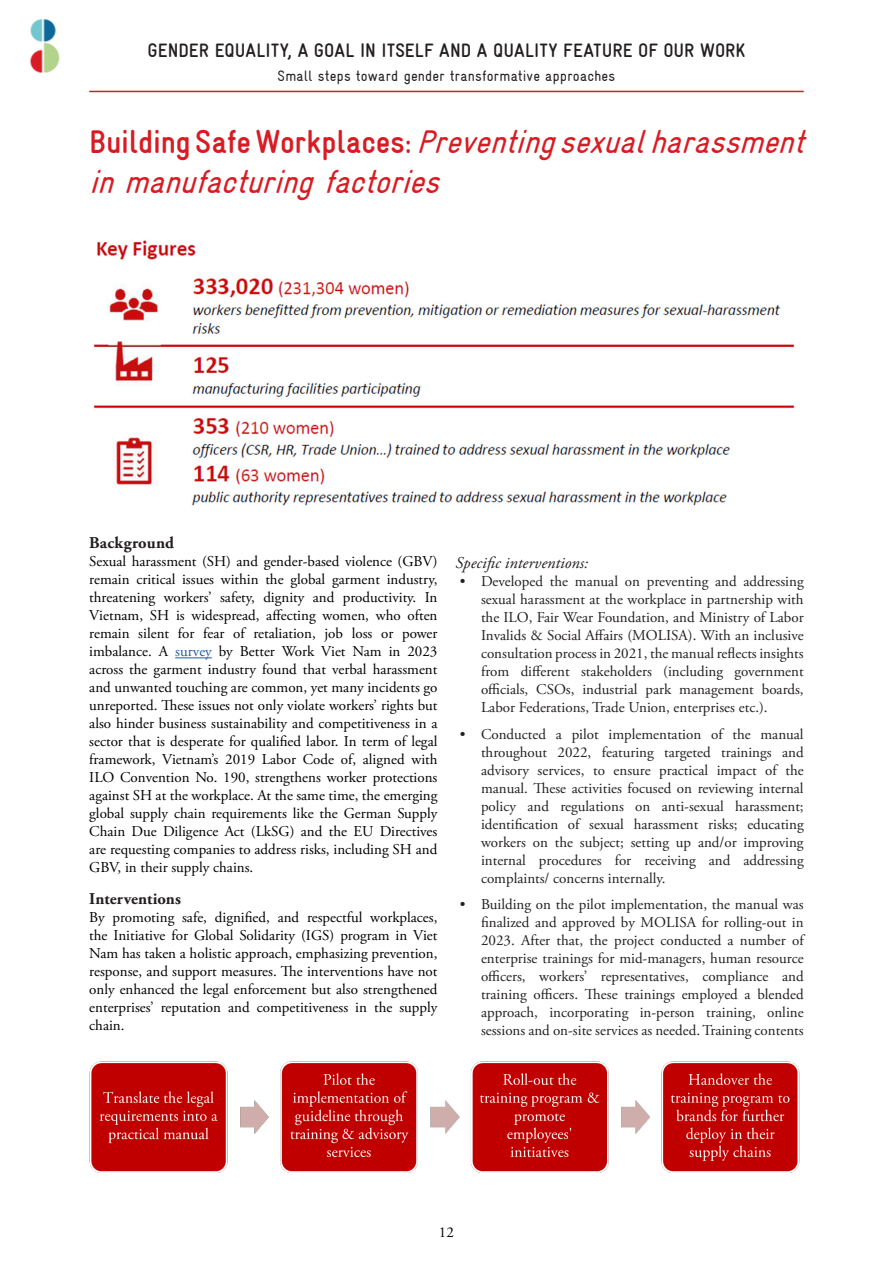
<style>
.page{position:relative;width:893px;height:1263px;background:#fff}
.page>*{position:absolute;margin:0;border:0;box-sizing:border-box;transform-origin:0 0}
._1__Heading{font:italic condensed 33px/39.6px "GIZ Gravur TT";color:#d81c23}
.t1{font:700 condensed 19.5px "GIZ Gravur TT";letter-spacing:.005em;color:#231f20}
._1_1_Heading_lvl_2{font:700 16.5px "Adobe Garamond Pro";letter-spacing:.005em;color:#231f20}
._1_1_1_Heading_lvl_3_copy{font:italic 16.5px "Adobe Garamond Pro";letter-spacing:.005em;color:#231f20}
.Default{font:15px/18px "Adobe Garamond Pro";color:#000;text-align:justify}
.t2{font:15px/18px "Adobe Garamond Pro";color:#231f20;text-align:justify}
.t3{font:condensed 15px "GIZ Gravur TT";letter-spacing:.01em;color:#231f20}
.s1{font-weight:700;font-style:normal}
.s2{color:#245c9d}
</style>
<div class="page">
<hr style="left:175px;top:657px;width:37px;height:1px;background:#245c9d">
<img style="left:93px;top:240px;width:702px;height:266px">
<img style="left:89px;top:1061px;width:711px;height:112px">
<img style="left:30px;top:19px;width:30px;height:54px">
<hr style="left:89px;top:91px;width:715px;height:1px;background:#d81c23">
<h2 class="t1" style="left:148px;top:40px;width:599px">GENDER EQUALITY, A GOAL IN ITSELF AND A QUALITY FEATURE OF OUR WORK</h2>
<p class="t3" style="left:278px;top:67px;width:339px">Small steps toward gender transformative approaches</p>
<p class="_1__Heading" style="left:89px;top:123px;width:726px"><span class="s1">B u i l d i n g S a f e W o r k p l a c e s :</span> Preventingsexualharassment inmanufacturingfactories</p>
<p class="_1_1_Heading_lvl_2" style="left:89px;top:533px;width:86px">Background</p>
<p class="Default" style="left:89px;top:553px;width:350px">Sexual harassment (SH) and gender-based violence (GBV) remain critical issues within the global garment industry, threatening workers’ safety, dignity and productivity. In Vietnam, SH is widespread, affecting women, who often remain silent for fear of retaliation, job loss or power imbalance. A <span class="s2">survey</span> by Better Work Viet Nam in 2023 across the garment industry found that verbal harassment and unwanted touching are common, yet many incidents go unreported. These issues not only violate workers’ rights but also hinder business sustainability and competitiveness in a sector that is desperate for qualified labor. In term of legal framework, Vietnam’s 2019 Labor Code of, aligned with ILO Convention No. 190, strengthens worker protections against SH at the workplace. At the same time, the emerging global supply chain requirements like the German Supply Chain Due Diligence Act (LkSG) and the EU Directives are requesting companies to address risks, including SH and GBV, in their supply chains.</p>
<p class="_1_1_Heading_lvl_2" style="left:89px;top:889px;width:93px">Interventions</p>
<p class="Default" style="left:89px;top:909px;width:350px">By promoting safe, dignified, and respectful workplaces, the Initiative for Global Solidarity (IGS) program in Viet Nam has taken a holistic approach, emphasizing prevention, response, and support measures. The interventions have not only enhanced the legal enforcement but also strengthened enterprises’ reputation and competitiveness in the supply chain.</p>
<p class="_1_1_1_Heading_lvl_3_copy" style="left:455px;top:553px;width:134px">Specific interventions:</p>
<p class="t2" style="left:481px;top:573px;width:324px;text-indent:-21px">• Developed the manual on preventing and addressing sexual harassment at the workplace in partnership with the ILO, Fair Wear Foundation, and Ministry of Labor Invalids &amp; Social Affairs (MOLISA). With an inclusive consultation process in 2021, the manual reflects insights from different stakeholders (including government officials, CSOs, industrial park management boards, Labor Federations, Trade Union, enterprises etc.).</p>
<p class="t2" style="left:481px;top:725px;width:324px;text-indent:-21px">• Conducted a pilot implementation of the manual throughout 2022, featuring targeted trainings and advisory services, to ensure practical impact of the manual. These activities focused on reviewing internal policy and regulations on anti-sexual harassment; identification of sexual harassment risks; educating workers on the subject; setting up and/or improving internal procedures for receiving and addressing complaints/ concerns internally.</p>
<p class="t2" style="left:481px;top:896px;width:324px;text-indent:-21px">• Building on the pilot implementation, the manual was finalized and approved by MOLISA for rolling-out in 2023. After that, the project conducted a number of enterprise trainings for mid-managers, human resource officers, workers’ representatives, compliance and training officers. These trainings employed a blended approach, incorporating in-person training, online sessions and on-site services as needed. Training contents</p>
<p class="Default" style="left:439px;top:1223px;width:16px">12</p>
</div>
